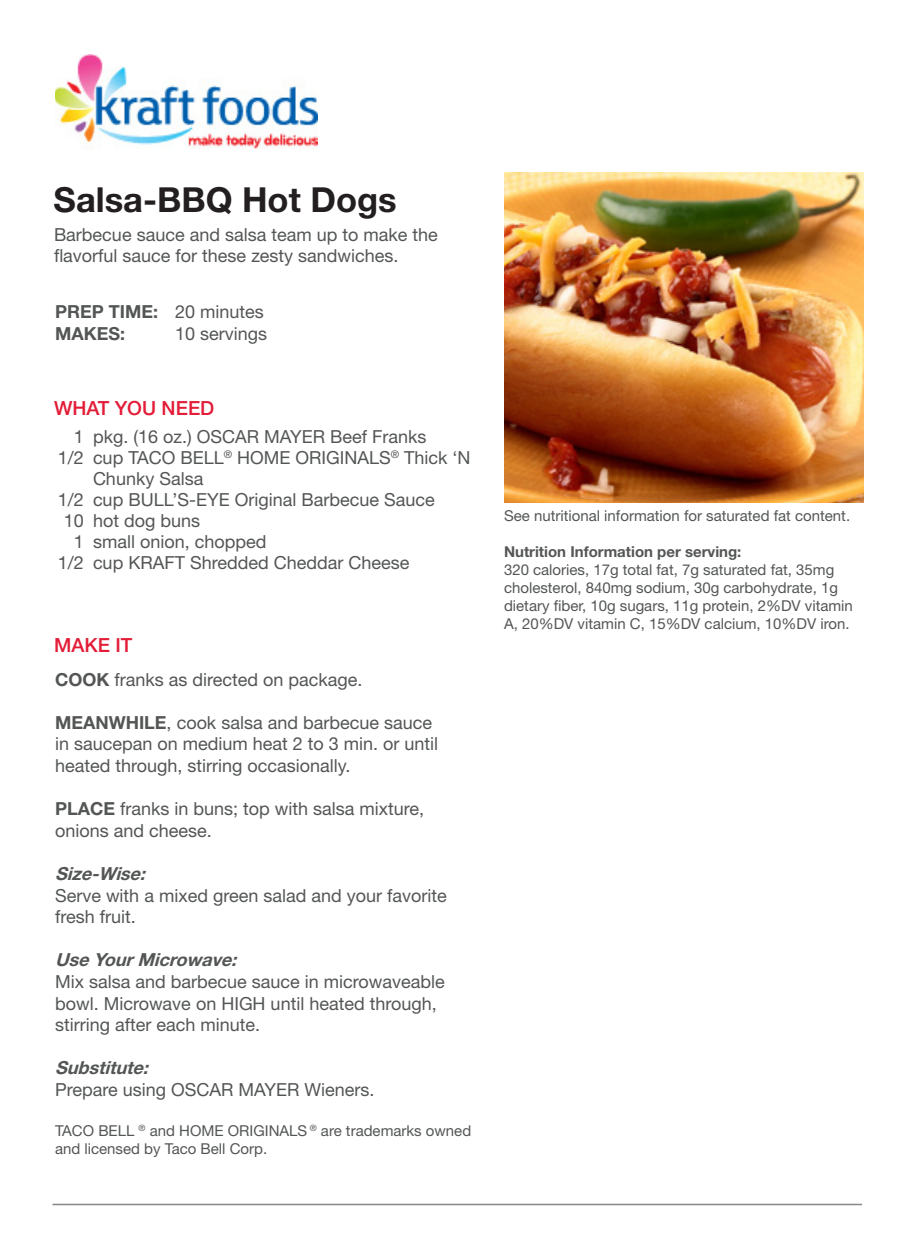
<style>
.page{position:relative;width:918px;height:1260px;background:#fff}
.page>*{position:absolute;margin:0;border:0;box-sizing:border-box;transform-origin:0 0}
.coversheet_-_bold{font:700 34.5px "Helvetica Neue LT Std";color:#231f20}
.coversheet_-_bold-2{font:500 19.5px "Helvetica Neue LT Std";color:#e31c37}
.coversheet_-_bold-3{font:18px/21.6px "Helvetica Neue LT Std";color:#545555}
.coversheet_-_bold-4{font:italic 700 18px "Helvetica Neue LT Std";color:#545555}
.coversheet_-_bold-5{font:700 18px "Helvetica Neue LT Std";color:#545555}
.coversheet_-_bold-6{font:15px/18px "Helvetica Neue LT Std";color:#545555}
.coversheet_-_bold-7{font:700 15px "Helvetica Neue LT Std";color:#545555}
.s1{font-weight:700}
</style>
<div class="page">
<hr style="left:52px;top:1204px;width:810px;height:1px;background:#888787">
<img style="left:55px;top:54px;width:263px;height:94px">
<img style="left:504px;top:173px;width:360px;height:330px">
<p class="coversheet_-_bold" style="left:54px;top:178px;width:345px">Salsa-BBQ Hot Dogs</p>
<p class="coversheet_-_bold-3" style="left:54px;top:223px;width:385px">Barbecue sauce and salsa team up to make the flavorful sauce for these zesty sandwiches.</p>
<p class="coversheet_-_bold-5" style="left:55px;top:300px;width:104px">PREP TIME:</p>
<p class="coversheet_-_bold-5" style="left:55px;top:322px;width:72px">MAKES:</p>
<p class="coversheet_-_bold-3" style="left:175px;top:301px;width:90px">20 minutes</p>
<p class="coversheet_-_bold-3" style="left:175px;top:322px;width:94px">10 servings</p>
<p class="coversheet_-_bold-2" style="left:54px;top:397px;width:162px">WHAT YOU NEED</p>
<p class="coversheet_-_bold-3" style="left:74px;top:426px;width:12px">1</p>
<p class="coversheet_-_bold-3" style="left:58px;top:447px;width:28px">1/2</p>
<p class="coversheet_-_bold-3" style="left:58px;top:489px;width:28px">1/2</p>
<p class="coversheet_-_bold-3" style="left:64px;top:510px;width:22px">10</p>
<p class="coversheet_-_bold-3" style="left:74px;top:531px;width:12px">1</p>
<p class="coversheet_-_bold-3" style="left:58px;top:552px;width:28px">1/2</p>
<p class="coversheet_-_bold-3" style="left:93px;top:426px;width:335px">pkg. (16 oz.) OSCAR MAYER Beef Franks</p>
<p class="coversheet_-_bold-3" style="left:93px;top:447px;width:379px;line-height:21px">cup TACO BELL<sup>®</sup> HOME ORIGINALS<sup>®</sup> Thick ‘N<br>Chunky Salsa</p>
<p class="coversheet_-_bold-3" style="left:93px;top:489px;width:343px">cup BULL’S-EYE Original Barbecue Sauce</p>
<p class="coversheet_-_bold-3" style="left:93px;top:510px;width:109px">hot dog buns</p>
<p class="coversheet_-_bold-3" style="left:93px;top:531px;width:175px">small onion, chopped</p>
<p class="coversheet_-_bold-3" style="left:93px;top:552px;width:318px">cup KRAFT Shredded Cheddar Cheese</p>
<p class="coversheet_-_bold-2" style="left:54px;top:633px;width:80px">MAKE IT</p>
<p class="coversheet_-_bold-3" style="left:55px;top:668px;width:309px"><span class="s1">COOK</span> franks as directed on package.</p>
<p class="coversheet_-_bold-3" style="left:55px;top:711px;width:385px"><span class="s1">MEANWHILE</span>, cook salsa and barbecue sauce in saucepan on medium heat 2 to 3 min. or until heated through, stirring occasionally.</p>
<p class="coversheet_-_bold-3" style="left:55px;top:798px;width:371px"><span class="s1">PLACE</span> franks in buns; top with salsa mixture, onions and cheese.</p>
<p class="coversheet_-_bold-4" style="left:55px;top:863px;width:97px">Size-Wise:</p>
<p class="coversheet_-_bold-3" style="left:55px;top:884px;width:393px">Serve with a mixed green salad and your favorite fresh fruit.</p>
<p class="coversheet_-_bold-4" style="left:55px;top:949px;width:188px">UseYourMicrowave:</p>
<p class="coversheet_-_bold-3" style="left:55px;top:971px;width:391px">Mix salsa and barbecue sauce in microwaveable bowl. Microwave on HIGH until heated through, stirring after each minute.</p>
<p class="coversheet_-_bold-4" style="left:55px;top:1057px;width:100px">Substitute:</p>
<p class="coversheet_-_bold-3" style="left:55px;top:1079px;width:321px">Prepare using OSCAR MAYER Wieners.</p>
<p class="coversheet_-_bold-6" style="left:55px;top:1121px;width:418px">TACO BELL <sup>®</sup> and HOME ORIGINALS <sup>®</sup> are trademarks owned and licensed by Taco Bell Corp.</p>
<p class="coversheet_-_bold-6" style="left:504px;top:506px;width:348px">See nutritional information for saturated fat content.</p>
<p class="coversheet_-_bold-7" style="left:504px;top:542px;width:239px">Nutrition Information per serving:</p>
<p class="coversheet_-_bold-6" style="left:504px;top:560px;width:350px">320 calories, 17g total fat, 7g saturated fat, 35mg cholesterol, 840mg sodium, 30g carbohydrate, 1g dietary fiber, 10g sugars, 11g protein, 2%DV vitamin A, 20%DV vitamin C, 15%DV calcium, 10%DV iron.</p>
</div>
